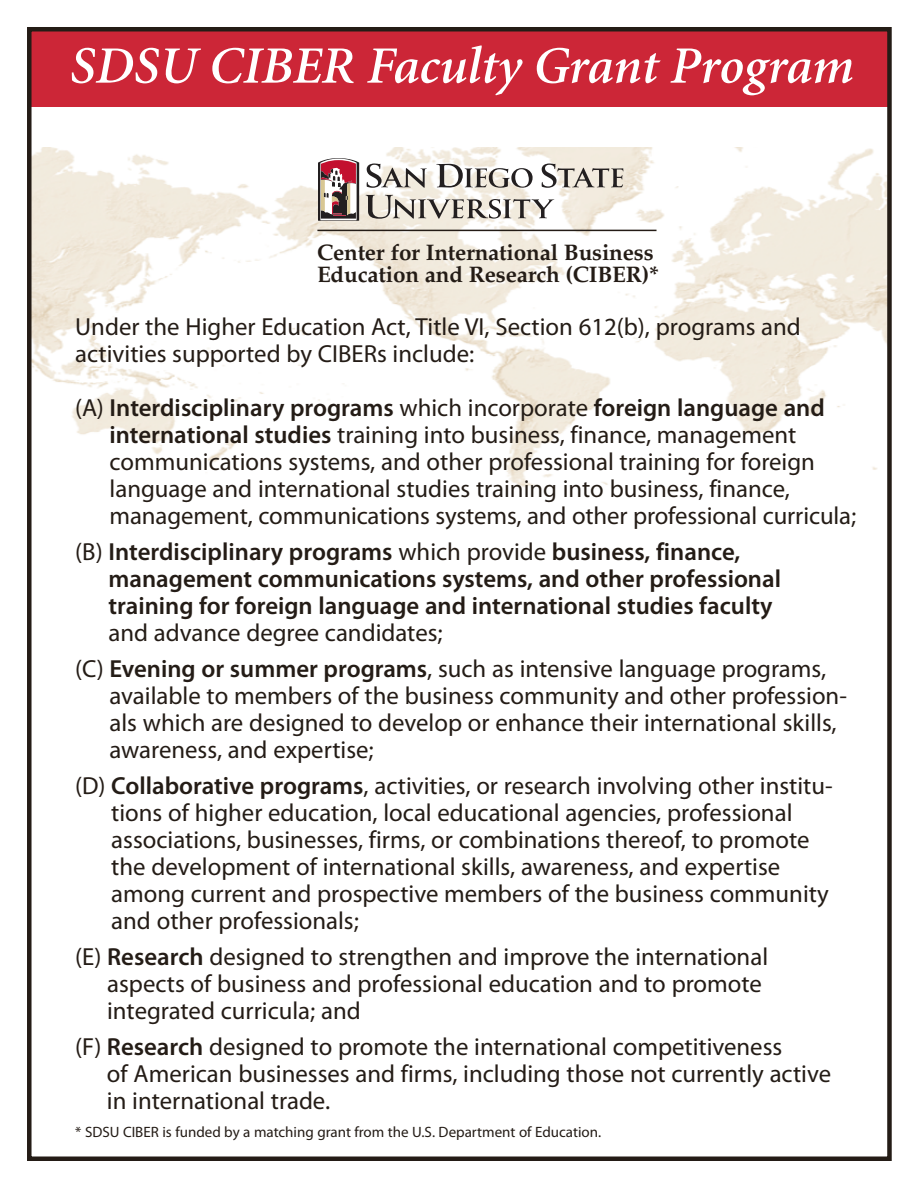
<style>
.page{position:relative;width:912px;height:1188px;background:#fff}
.page>*{position:absolute;margin:0;border:0;box-sizing:border-box;transform-origin:0 0}
.t1{font:italic 600 52.5px "Minion";color:#fff}
.t2{font:24.75px/27px "Myriad Pro";color:#241c16}
.t3{font:600 24.75px/27px "Myriad Pro";color:#241c16}
.t4{font:700 22.5px/22.5px "Palatino";letter-spacing:-.01em;color:#241c16}
.t5{font:15px "Myriad Pro";color:#241c16}
.s1{font-weight:600}
.s2{font-weight:400}
</style>
<div class="page">
<img style="left:32px;top:148px;width:854px;height:339px">
<div style="left:31px;top:28px;width:859px;height:79px;background:#cc2637"></div>
<div style="left:27px;top:27px;width:864px;height:1134px;border:4px solid #241c16"></div>
<svg style="left:318px;top:158px;width:305px;height:63px"></svg>
<hr style="left:317px;top:230px;width:339px;height:1px;background:#241c16">
<h1 class="t1" style="left:70px;top:45px;width:785px">SDSU CIBER Faculty Grant Program</h1>
<p class="t4" style="left:317px;top:243px;width:343px">Center for International Business<br>Education and Research (CIBER)*</p>
<p class="t2" style="left:75px;top:315px;width:727px">Under the Higher Education Act, Title VI, Section 612(b), programs and activities supported by CIBERs include:</p>
<p class="t2" style="left:110px;top:396px;width:747px;text-indent:-34px">(A) <span class="s1">Interdisciplinary programs</span> which incorporate <span class="s1">foreign language and international studies</span> training into business, finance, management communications systems, and other professional training for foreign language and international studies training into business, finance, management, communications systems, and other professional curricula;</p>
<p class="t3" style="left:108px;top:540px;width:674px;text-indent:-33px"><span class="s2">(B)</span> Interdisciplinary programs <span class="s2">which provide</span> business, finance, management communications systems, and other professional training for foreign language and international studies faculty</p>
<p class="t2" style="left:75px;top:617px;width:752px;line-height:36px;text-indent:33px">and advance degree candidates;<br>(C) <span class="s1">Evening or summer programs</span>, such as intensive language programs,</p>
<p class="t2" style="left:109px;top:684px;width:738px">available to members of the business community and other profession&shy;als which are designed to develop or enhance their international skills, awareness, and expertise;</p>
<p class="t2" style="left:111px;top:774px;width:722px;text-indent:-36px">(D) <span class="s1">Collaborative programs</span>, activities, or research involving other institu&shy;tions of higher education, local educational agencies, professional associations, businesses, firms, or combinations thereof, to promote the development of international skills, awareness, and expertise among current and prospective members of the business community and other professionals;</p>
<p class="t2" style="left:107px;top:945px;width:662px;text-indent:-32px">(E) <span class="s1">Research</span> designed to strengthen and improve the international aspects of business and professional education and to promote integrated curricula; and</p>
<p class="t2" style="left:107px;top:1035px;width:725px;text-indent:-32px">(F) <span class="s1">Research</span> designed to promote the international competitiveness<br>of American businesses and firms, including those not currently active in international trade.</p>
<p class="t5" style="left:75px;top:1127px;width:527px">* SDSU CIBER is funded by a matching grant from the U.S. Department of Education.</p>
</div>
